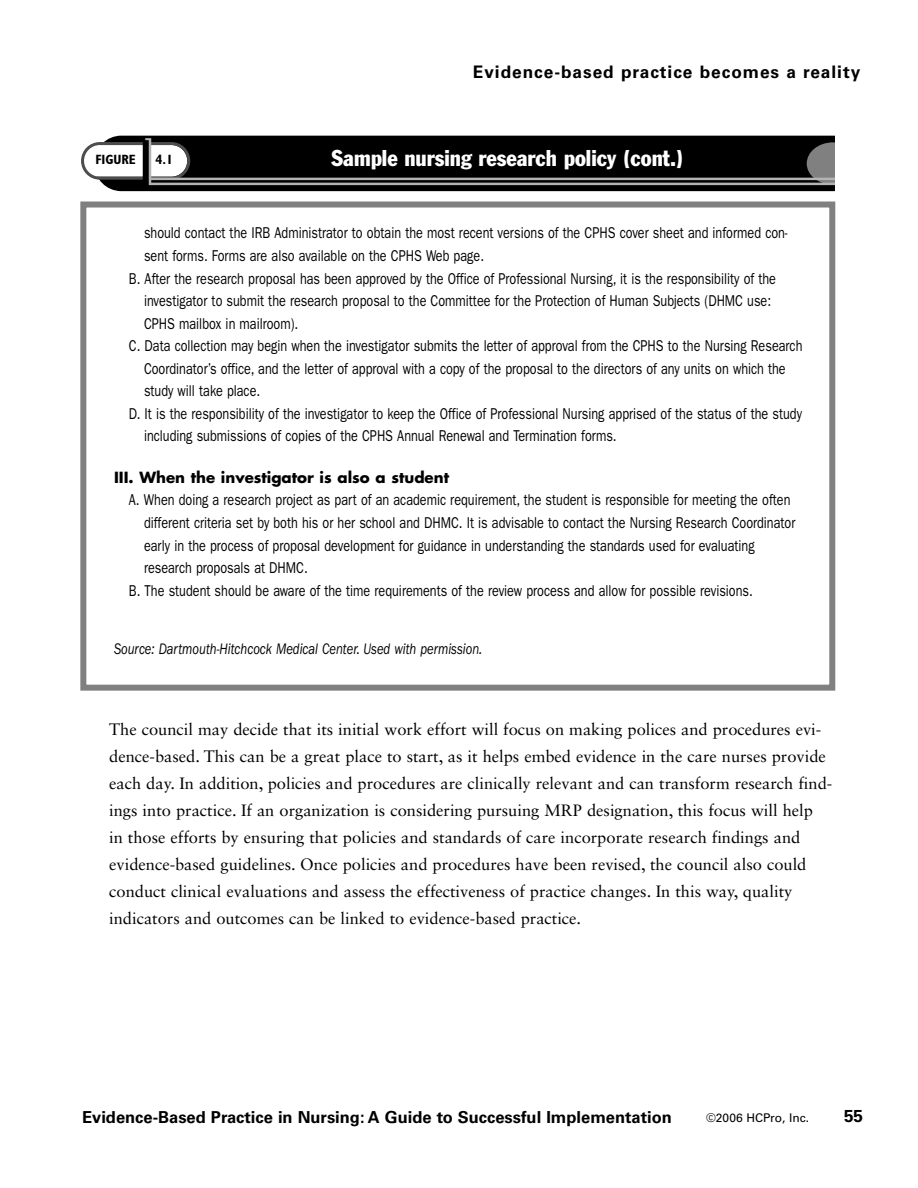
<style>
.page{position:relative;width:918px;height:1188px;background:#fff}
.page>*{position:absolute;margin:0;border:0;box-sizing:border-box;transform-origin:0 0}
.t1{font:condensed 22.5px "Franklin Gothic Std";color:#fff}
.t2{font:700 17.25px "Univers LT Std";letter-spacing:.055em;color:#000}
.t3{font:16.5px/27px "Sabon LT Std";color:#000}
.t4{font:700 16.5px "Univers LT Std";color:#000}
.t5{font:15.75px "ITC Franklin Gothic Std";color:#000;scale:.8 1}
.t6{font:italic 15.75px "ITC Franklin Gothic Std";color:#000;scale:.8 1}
.t7{font:700 15px "Futura Std";color:#000}
.t8{font:700 condensed 13.5px "Gill Sans Std";color:#000}
.t9{font:12px "Univers LT Std";color:#000}
</style>
<div class="page">
<div style="left:94px;top:136px;width:766px;height:55px;background:#000;border-radius:27px"></div>
<div style="left:80px;top:202px;width:755px;height:489px;border:6px solid #808080"></div>
<div style="left:807px;top:142px;width:52px;height:43px;background:#808080;border-radius:50%"></div>
<svg style="left:81px;top:142px;width:109px;height:38px;background:#d4d4d4"></svg>
<div style="left:835px;top:127px;width:38px;height:68px;background:#fff"></div>
<hr style="left:143px;top:178px;width:692px;height:2px;background:#b3b3b3">
<hr style="left:143px;top:183px;width:692px;height:2px;background:#b3b3b3">
<div style="left:145px;top:138px;width:6px;height:46px;background:#b3b3b3"></div>
<div style="left:143px;top:140px;width:6px;height:47px;background:#000"></div>
<p class="t2" style="left:473px;top:64px;width:389px">Evidence-based practice becomes a reality</p>
<p class="t8" style="left:95px;top:155px;width:42px">FIGURE</p>
<p class="t8" style="left:156px;top:155px;width:19px">4.1</p>
<h1 class="t1" style="left:332px;top:147px;width:354px">Sample nursing research policy (cont.)</h1>
<p class="t5" style="left:144px;top:227px;width:806px">should contact the IRB Administrator to obtain the most recent versions of the CPHS cover sheet and informed con-</p>
<p class="t5" style="left:144px;top:250px;width:427px">sent forms. Forms are also available on the CPHS Web page.</p>
<p class="t5" style="left:129px;top:272px;width:810px">B. After the research proposal has been approved by the Office of Professional Nursing, it is the responsibility of the</p>
<p class="t5" style="left:144px;top:295px;width:785px">investigator to submit the research proposal to the Committee for the Protection of Human Subjects (DHMC use:</p>
<p class="t5" style="left:144px;top:317px;width:194px">CPHS mailbox in mailroom).</p>
<p class="t5" style="left:129px;top:340px;width:843px">C. Data collection may begin when the investigator submits the letter of approval from the CPHS to the Nursing Research</p>
<p class="t5" style="left:144px;top:362px;width:804px">Coordinator’s office, and the letter of approval with a copy of the proposal to the directors of any units on which the</p>
<p class="t5" style="left:144px;top:385px;width:147px">study will take place.</p>
<p class="t5" style="left:129px;top:407px;width:843px">D. It is the responsibility of the investigator to keep the Office of Professional Nursing apprised of the status of the study</p>
<p class="t5" style="left:144px;top:430px;width:592px">including submissions of copies of the CPHS Annual Renewal and Termination forms.</p>
<p class="t7" style="left:114px;top:471px;width:337px">III. When the investigator is also a student</p>
<p class="t5" style="left:129px;top:494px;width:828px">A. When doing a research project as part of an academic requirement, the student is responsible for meeting the often</p>
<p class="t5" style="left:144px;top:517px;width:816px">different criteria set by both his or her school and DHMC. It is advisable to contact the Nursing Research Coordinator</p>
<p class="t5" style="left:144px;top:539px;width:765px">early in the process of proposal development for guidance in understanding the standards used for evaluating</p>
<p class="t5" style="left:144px;top:562px;width:206px">research proposals at DHMC.</p>
<p class="t5" style="left:129px;top:584px;width:782px">B. The student should be aware of the time requirements of the review process and allow for possible revisions.</p>
<p class="t6" style="left:114px;top:643px;width:462px">Source: Dartmouth-Hitchcock Medical Center. Used with permission.</p>
<p class="t3" style="left:109px;top:717px;width:725px">The council may decide that its initial work effort will focus on making polices and procedures evi&shy;dence-based. This can be a great place to start, as it helps embed evidence in the care nurses provide each day. In addition, policies and procedures are clinically relevant and can transform research find&shy;ings into practice. If an organization is considering pursuing MRP designation, this focus will help<br>in those efforts by ensuring that policies and standards of care incorporate research findings and evidence-based guidelines. Once policies and procedures have been revised, the council also could conduct clinical evaluations and assess the effectiveness of practice changes. In this way, quality indicators and outcomes can be linked to evidence-based practice.</p>
<p class="t4" style="left:82px;top:1109px;width:591px">Evidence-Based Practice in Nursing: A Guide to Successful Implementation</p>
<p class="t9" style="left:706px;top:1112px;width:105px">©2006 HCPro, Inc.</p>
<p class="t2" style="left:844px;top:1108px;width:21px">55</p>
</div>
